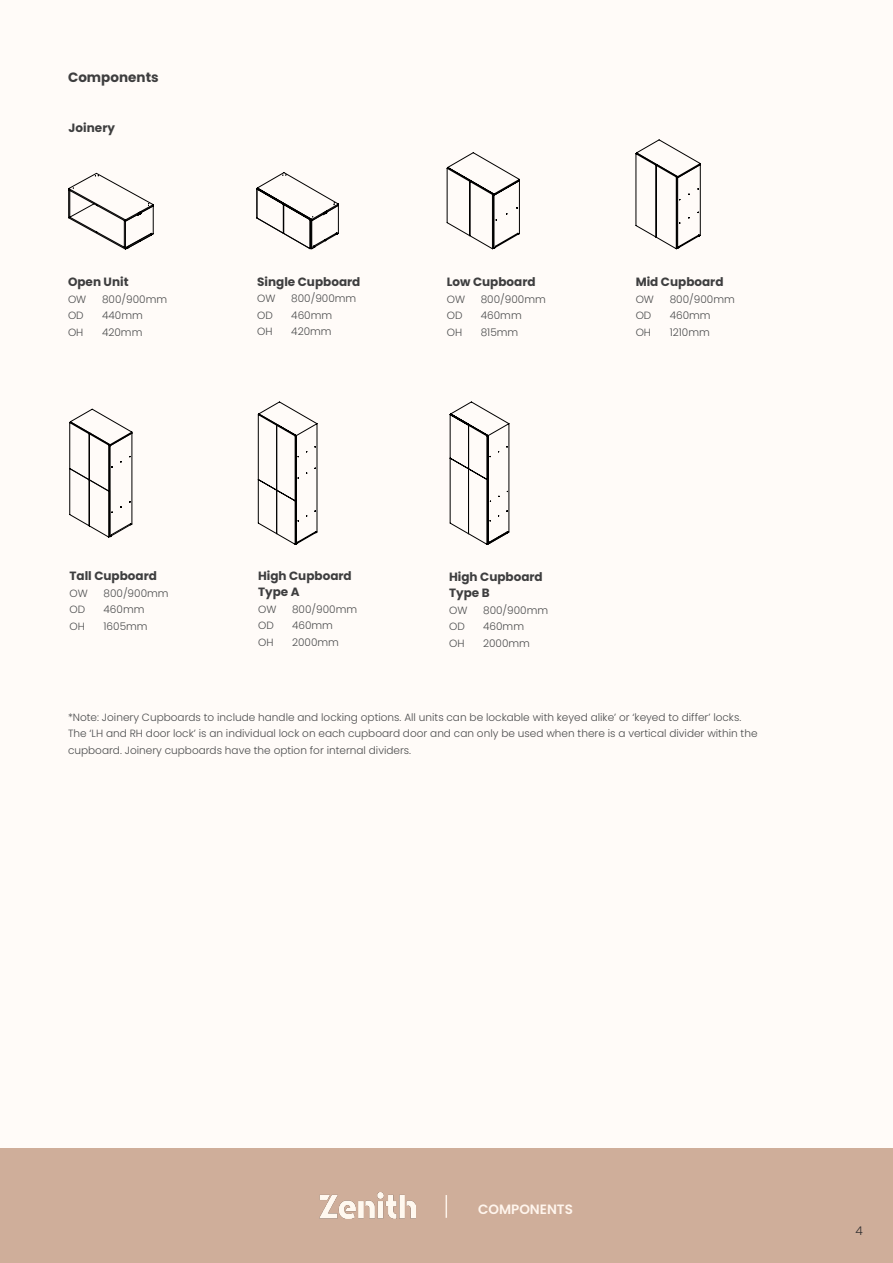
<style>
.page{position:relative;width:893px;height:1263px;background:#fffbf8}
.page>*{position:absolute;margin:0;border:0;box-sizing:border-box;transform-origin:0 0}
.PRODUCT_NAME_BOTTOM{font:600 13.5px "Poppins";color:#fff5ed}
.COPY{font:700 13.5px "Poppins";color:#3e3e3f}
.COPY-2{font:700 12px/16.5px "Poppins";color:#3e3e3f}
.t1{font:300 12px "Poppins";color:#312f30}
.COPY-3{font:300 10.5px/16.5px "Poppins";color:#4b4c4d}
</style>
<div class="page">
<div style="left:0;top:1148px;width:893px;height:115px;background:#cfae9a"></div>
<svg style="left:446px;top:1195px;width:1px;height:23px"></svg>
<img style="left:320px;top:1193px;width:96px;height:25px">
<svg style="left:68px;top:173px;width:86px;height:77px"></svg>
<svg style="left:256px;top:172px;width:83px;height:77px"></svg>
<svg style="left:446px;top:152px;width:74px;height:97px"></svg>
<svg style="left:635px;top:139px;width:66px;height:110px"></svg>
<svg style="left:258px;top:401px;width:60px;height:144px"></svg>
<svg style="left:449px;top:401px;width:61px;height:144px"></svg>
<svg style="left:69px;top:408px;width:64px;height:130px"></svg>
<p class="COPY" style="left:68px;top:70px;width:92px">Components</p>
<p class="COPY-2" style="left:68px;top:119px;width:48px">Joinery</p>
<p class="COPY-2" style="left:68px;top:274px;width:62px">Open Unit</p>
<p class="COPY-3" style="left:68px;top:291px;width:20px">OW</p>
<p class="COPY-3" style="left:102px;top:291px;width:67px">800/900mm</p>
<p class="COPY-3" style="left:68px;top:307px;width:17px">OD</p>
<p class="COPY-3" style="left:102px;top:307px;width:42px">440mm</p>
<p class="COPY-3" style="left:68px;top:324px;width:17px">OH</p>
<p class="COPY-3" style="left:102px;top:324px;width:42px">420mm</p>
<p class="COPY-2" style="left:257px;top:273px;width:105px">Single Cupboard</p>
<p class="COPY-3" style="left:257px;top:290px;width:20px">OW</p>
<p class="COPY-3" style="left:291px;top:290px;width:67px">800/900mm</p>
<p class="COPY-3" style="left:257px;top:307px;width:17px">OD</p>
<p class="COPY-3" style="left:291px;top:307px;width:42px">460mm</p>
<p class="COPY-3" style="left:257px;top:323px;width:17px">OH</p>
<p class="COPY-3" style="left:291px;top:323px;width:42px">420mm</p>
<p class="COPY-2" style="left:447px;top:274px;width:90px">Low Cupboard</p>
<p class="COPY-3" style="left:447px;top:291px;width:20px">OW</p>
<p class="COPY-3" style="left:481px;top:291px;width:67px">800/900mm</p>
<p class="COPY-3" style="left:447px;top:307px;width:17px">OD</p>
<p class="COPY-3" style="left:481px;top:307px;width:42px">460mm</p>
<p class="COPY-3" style="left:447px;top:324px;width:17px">OH</p>
<p class="COPY-3" style="left:481px;top:324px;width:39px">815mm</p>
<p class="COPY-2" style="left:636px;top:274px;width:89px">Mid Cupboard</p>
<p class="COPY-3" style="left:636px;top:291px;width:20px">OW</p>
<p class="COPY-3" style="left:670px;top:291px;width:67px">800/900mm</p>
<p class="COPY-3" style="left:636px;top:307px;width:17px">OD</p>
<p class="COPY-3" style="left:670px;top:307px;width:42px">460mm</p>
<p class="COPY-3" style="left:636px;top:324px;width:17px">OH</p>
<p class="COPY-3" style="left:670px;top:324px;width:42px">1210mm</p>
<p class="COPY-2" style="left:70px;top:568px;width:89px">Tall Cupboard</p>
<p class="COPY-3" style="left:70px;top:585px;width:20px">OW</p>
<p class="COPY-3" style="left:104px;top:585px;width:67px">800/900mm</p>
<p class="COPY-3" style="left:70px;top:601px;width:17px">OD</p>
<p class="COPY-3" style="left:104px;top:601px;width:42px">460mm</p>
<p class="COPY-3" style="left:70px;top:618px;width:17px">OH</p>
<p class="COPY-3" style="left:104px;top:618px;width:46px">1605mm</p>
<p class="COPY-2" style="left:258px;top:567px;width:95px">High Cupboard<br>Type A</p>
<p class="COPY-3" style="left:258px;top:601px;width:20px">OW</p>
<p class="COPY-3" style="left:292px;top:601px;width:67px">800/900mm</p>
<p class="COPY-3" style="left:258px;top:617px;width:17px">OD</p>
<p class="COPY-3" style="left:292px;top:617px;width:42px">460mm</p>
<p class="COPY-3" style="left:258px;top:634px;width:17px">OH</p>
<p class="COPY-3" style="left:292px;top:634px;width:48px">2000mm</p>
<p class="COPY-2" style="left:449px;top:568px;width:95px">High Cupboard<br>Type B</p>
<p class="COPY-3" style="left:449px;top:602px;width:20px">OW</p>
<p class="COPY-3" style="left:483px;top:602px;width:67px">800/900mm</p>
<p class="COPY-3" style="left:449px;top:618px;width:17px">OD</p>
<p class="COPY-3" style="left:483px;top:618px;width:42px">460mm</p>
<p class="COPY-3" style="left:449px;top:635px;width:17px">OH</p>
<p class="COPY-3" style="left:483px;top:635px;width:48px">2000mm</p>
<p class="COPY-3" style="left:68px;top:709px;width:691px">*Note: Joinery Cupboards to include handle and locking options. All units can be lockable with keyed alike’ or ‘keyed to differ’ locks.<br>The ‘LH and RH door lock’ is an individual lock on each cupboard door and can only be used when there is a vertical divider within the cupboard. Joinery cupboards have the option for internal dividers.</p>
<p class="PRODUCT_NAME_BOTTOM" style="left:478px;top:1201px;width:96px">COMPONENTS</p>
<p class="t1" style="left:855px;top:1224px;width:9px">4</p>
</div>
